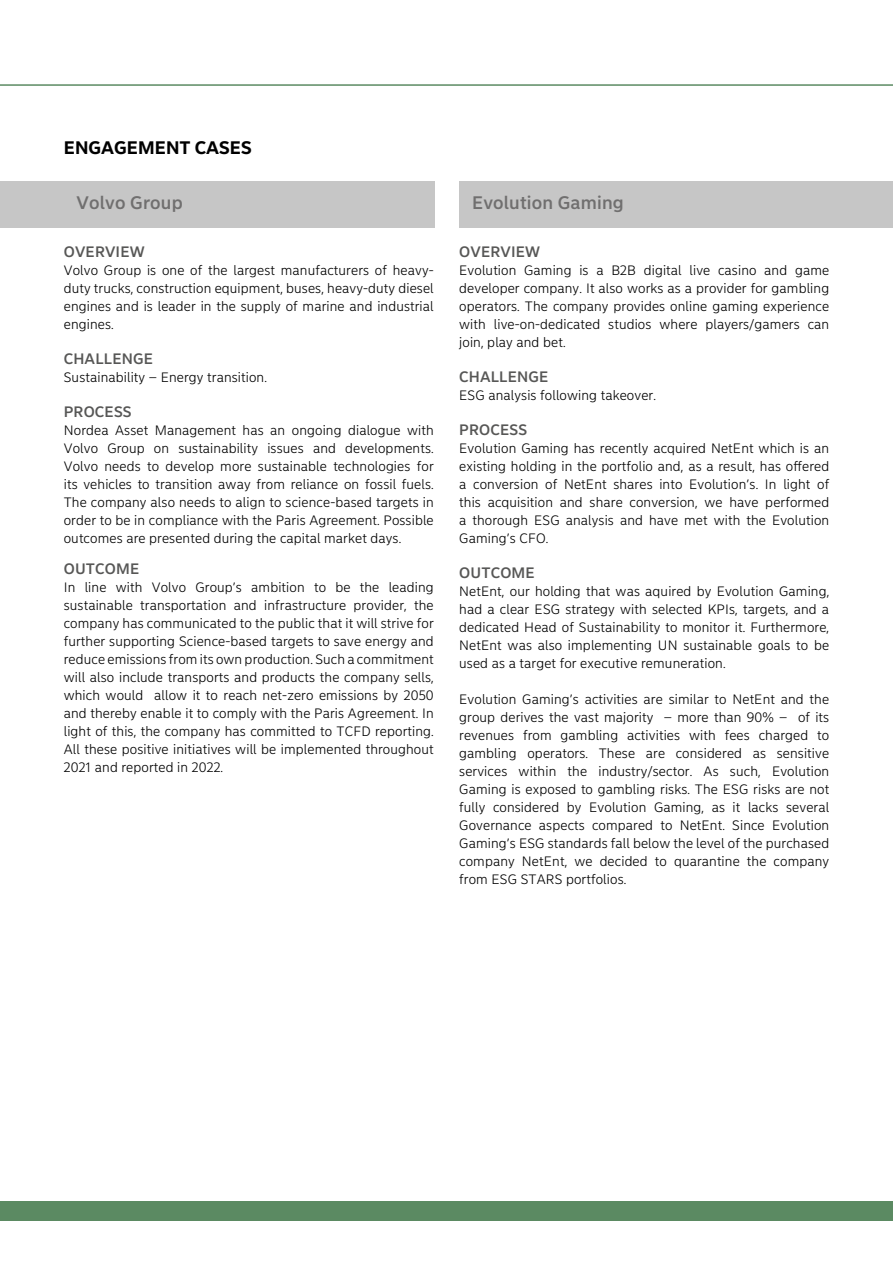
<style>
.page{position:relative;width:893px;height:1263px;background:#fff}
.page>*{position:absolute;margin:0;border:0;box-sizing:border-box;transform-origin:0 0}
.Chapter_headline{font:500 18px "Nordea Sans Small";letter-spacing:.01em;color:#706f6f}
.Copy_text{font:700 18px "Nordea Sans Small";color:#000}
.Copy_text-2{font:500 15px "Nordea Sans Small";letter-spacing:.01em;color:#575756}
.Copy_text-3{font:300 13.5px/18px "Nordea Sans Small";letter-spacing:.01em;color:#000;text-align:justify}
</style>
<div class="page">
<div style="left:0;top:181px;width:434px;height:46px;background:#c6c6c6"></div>
<div style="left:459px;top:181px;width:434px;height:46px;background:#c6c6c6"></div>
<hr style="left:0;top:84px;width:893px;height:2px;background:#5b8a62">
<div style="left:0;top:1201px;width:893px;height:19px;background:#5b8a62"></div>
<p class="Copy_text" style="left:64px;top:137px;width:190px">ENGAGEMENT CASES</p>
<p class="Chapter_headline" style="left:77px;top:192px;width:108px">Volvo Group</p>
<p class="Copy_text-2" style="left:64px;top:242px;width:83px">OVERVIEW</p>
<p class="Copy_text-3" style="left:64px;top:261px;width:371px">Volvo Group is one of the largest manufacturers of heavy&shy;duty trucks, construction equipment, buses, heavy-duty diesel engines and is leader in the supply of marine and industrial engines.</p>
<p class="Copy_text-2" style="left:64px;top:349px;width:91px">CHALLENGE</p>
<p class="Copy_text-3" style="left:64px;top:368px;width:205px">Sustainability – Energy transition.</p>
<p class="Copy_text-2" style="left:64px;top:402px;width:69px">PROCESS</p>
<p class="Copy_text-3" style="left:64px;top:421px;width:371px">Nordea Asset Management has an ongoing dialogue with Volvo Group on sustainability issues and developments.<br>Volvo needs to develop more sustainable technologies for its vehicles to transition away from reliance on fossil fuels.<br>The company also needs to align to science-based targets in order to be in compliance with the Paris Agreement. Possible outcomes are presented during the capital market days.</p>
<p class="Copy_text-2" style="left:64px;top:559px;width:77px">OUTCOME</p>
<p class="Copy_text-3" style="left:64px;top:578px;width:371px">In line with Volvo Group’s ambition to be the leading sustainable transportation and infrastructure provider, the company has communicated to the public that it will strive for further supporting Science-based targets to save energy and reduce emissions from its own production. Such a commitment will also include transports and products the company sells, which would allow it to reach net-zero emissions by 2050 and thereby enable it to comply with the Paris Agreement. In light of this, the company has committed to TCFD reporting.<br>All these positive initiatives will be implemented throughout 2021 and reported in 2022.</p>
<p class="Chapter_headline" style="left:472px;top:192px;width:153px">Evolution Gaming</p>
<p class="Copy_text-2" style="left:459px;top:242px;width:82px">OVERVIEW</p>
<p class="Copy_text-3" style="left:459px;top:261px;width:371px">Evolution Gaming is a B2B digital live casino and game developer company. It also works as a provider for gambling operators. The company provides online gaming experience with live-on-dedicated studios where players/gamers can join, play and bet.</p>
<p class="Copy_text-2" style="left:459px;top:367px;width:91px">CHALLENGE</p>
<p class="Copy_text-3" style="left:459px;top:386px;width:198px">ESG analysis following takeover.</p>
<p class="Copy_text-2" style="left:459px;top:420px;width:69px">PROCESS</p>
<p class="Copy_text-3" style="left:459px;top:439px;width:371px">Evolution Gaming has recently acquired NetEnt which is an existing holding in the portfolio and, as a result, has offered a conversion of NetEnt shares into Evolution’s. In light of this acquisition and share conversion, we have performed a thorough ESG analysis and have met with the Evolution Gaming’s CFO.</p>
<p class="Copy_text-2" style="left:459px;top:563px;width:77px">OUTCOME</p>
<p class="Copy_text-3" style="left:459px;top:582px;width:371px">NetEnt, our holding that was aquired by Evolution Gaming, had a clear ESG strategy with selected KPIs, targets, and a dedicated Head of Sustainability to monitor it. Furthermore, NetEnt was also implementing UN sustainable goals to be used as a target for executive remuneration.</p>
<p class="Copy_text-3" style="left:459px;top:690px;width:371px">Evolution Gaming’s activities are similar to NetEnt and the group derives the vast majority – more than 90% – of its revenues from gambling activities with fees charged to gambling operators. These are considered as sensitive services within the industry/sector. As such, Evolution Gaming is exposed to gambling risks. The ESG risks are not fully considered by Evolution Gaming, as it lacks several Governance aspects compared to NetEnt. Since Evolution Gaming’s ESG standards fall below the level of the purchased company NetEnt, we decided to quarantine the company from ESG STARS portfolios.</p>
</div>
